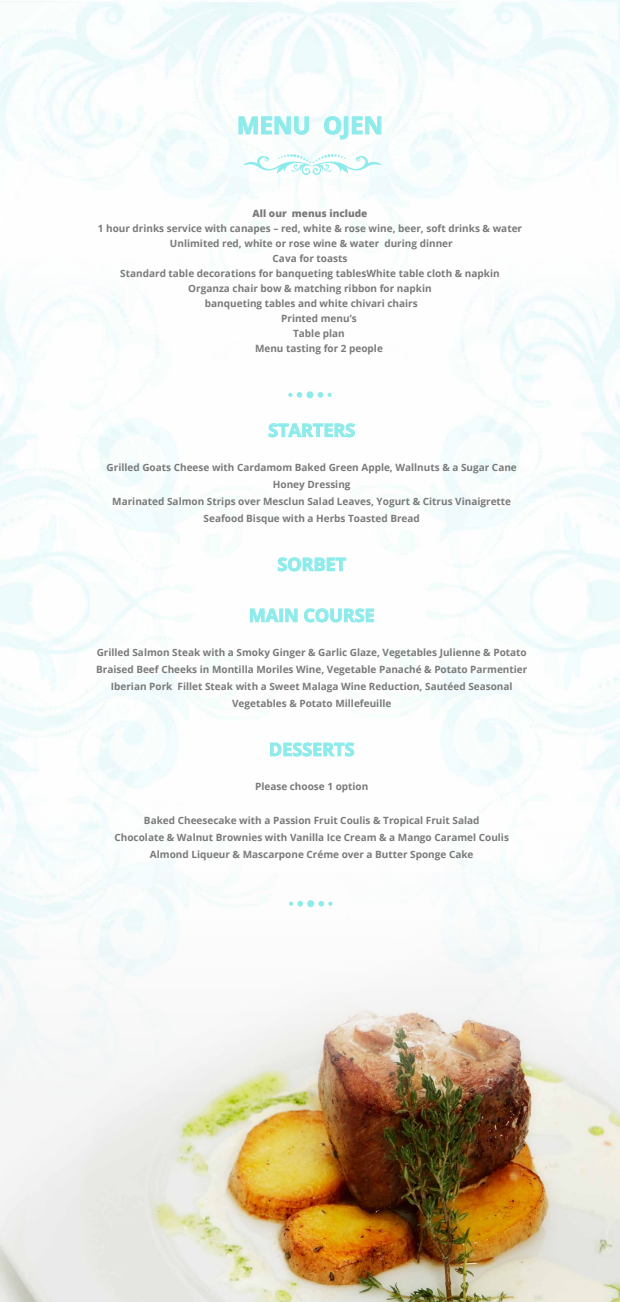
<style>
.page{position:relative;width:620px;height:1302px;background:#fff}
.page>*{position:absolute;margin:0;border:0;box-sizing:border-box;transform-origin:0 0}
.t1{font:700 24px "Open Sans";color:#8debeb}
.t2{font:700 18px "Open Sans";color:#8debeb}
.t3{font:700 10px/17px "Open Sans";color:#7a7a7a;text-align:center}
.t4{font:800 10px "Open Sans";color:#7a7a7a}
</style>
<div class="page">
<img style="left:0;top:871px;width:620px;height:430px">
<svg style="left:238px;top:116px;width:72px;height:19px"></svg>
<svg style="left:323px;top:116px;width:59px;height:24px"></svg>
<svg style="left:318px;top:392px;width:14px;height:5px"></svg>
<svg style="left:288px;top:392px;width:14px;height:5px"></svg>
<div style="left:306px;top:391px;width:8px;height:7px;background:#8debeb;border-radius:50%"></div>
<svg style="left:318px;top:900px;width:14px;height:6px"></svg>
<svg style="left:289px;top:900px;width:14px;height:6px"></svg>
<div style="left:307px;top:900px;width:7px;height:7px;background:#8debeb;border-radius:50%"></div>
<svg style="left:268px;top:423px;width:87px;height:15px"></svg>
<svg style="left:277px;top:557px;width:70px;height:15px"></svg>
<svg style="left:249px;top:608px;width:30px;height:15px"></svg>
<div style="left:279px;top:608px;width:4px;height:14px;border:1px solid #8debeb"></div>
<svg style="left:285px;top:608px;width:90px;height:15px"></svg>
<svg style="left:270px;top:742px;width:85px;height:15px"></svg>
<svg style="left:243px;top:154px;width:139px;height:21px"></svg>
<h1 class="t1" style="left:237px;top:108px;width:148px">MENU OJEN</h1>
<p class="t4" style="left:253px;top:206px;width:116px">All our menus include</p>
<p class="t3" style="left:98px;top:220px;width:426px">1 hour drinks service with canapes – red, white &amp; rose wine, beer, soft drinks &amp; water</p>
<p class="t3" style="left:170px;top:235px;width:284px">Unlimited red, white or rose wine &amp; water during dinner</p>
<p class="t3" style="left:273px;top:250px;width:76px">Cava for toasts</p>
<p class="t3" style="left:120px;top:265px;width:381px">Standard table decorations for banqueting tablesWhite table cloth &amp; napkin</p>
<p class="t3" style="left:188px;top:280px;width:245px">Organza chair bow &amp; matching ribbon for napkin</p>
<p class="t3" style="left:205px;top:295px;width:214px">banqueting tables and white chivari chairs</p>
<p class="t3" style="left:281px;top:310px;width:77px">Printed menu’s</p>
<p class="t3" style="left:293px;top:325px;width:53px">Table plan</p>
<p class="t3" style="left:255px;top:340px;width:129px">Menu tasting for 2 people</p>
<h2 class="t2" style="left:268px;top:417px;width:88px">STARTERS</h2>
<p class="t3" style="left:107px;top:458px;width:412px">Grilled Goats Cheese with Cardamom Baked Green Apple, Wallnuts &amp; a Sugar Cane Honey Dressing<br>Marinated Salmon Strips over Mesclun Salad Leaves, Yogurt &amp; Citrus Vinaigrette Seafood Bisque with a Herbs Toasted Bread</p>
<h2 class="t2" style="left:277px;top:551px;width:70px">SORBET</h2>
<h2 class="t2" style="left:249px;top:602px;width:127px">MAIN COURSE</h2>
<p class="t3" style="left:96px;top:643px;width:433px">Grilled Salmon Steak with a Smoky Ginger &amp; Garlic Glaze, Vegetables Julienne &amp; Potato Braised Beef Cheeks in Montilla Moriles Wine, Vegetable Panaché &amp; Potato Parmentier Iberian Pork Fillet Steak with a Sweet Malaga Wine Reduction, Sautéed Seasonal Vegetables &amp; Potato Millefeuille</p>
<h2 class="t2" style="left:269px;top:736px;width:87px">DESSERTS</h2>
<p class="t3" style="left:255px;top:777px;width:115px">Please choose 1 option</p>
<p class="t3" style="left:114px;top:811px;width:396px">Baked Cheesecake with a Passion Fruit Coulis &amp; Tropical Fruit Salad<br>Chocolate &amp; Walnut Brownies with Vanilla Ice Cream &amp; a Mango Caramel Coulis<br>Almond Liqueur &amp; Mascarpone Créme over a Butter Sponge Cake</p>
</div>
